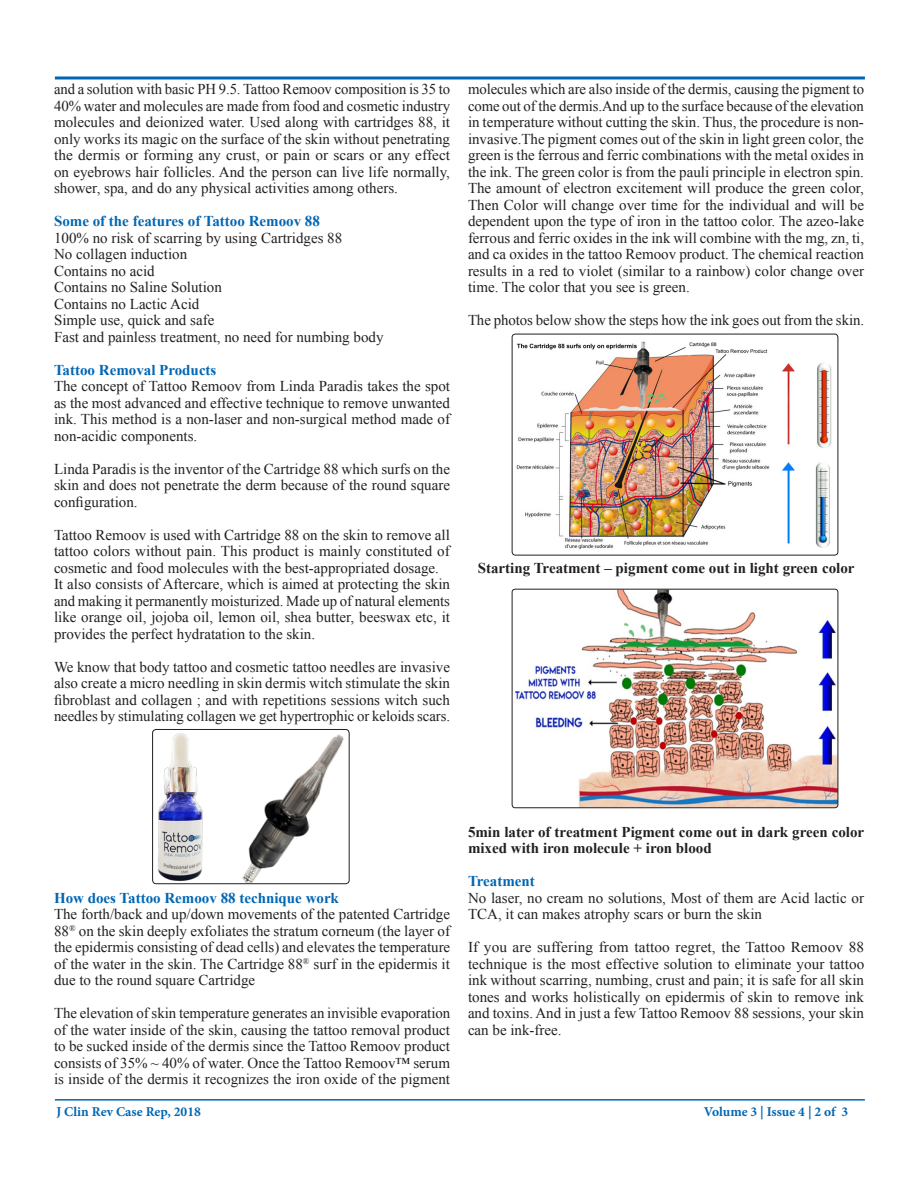
<style>
.page{position:relative;width:918px;height:1188px;background:#fff}
.page>*{position:absolute;margin:0;border:0;box-sizing:border-box;transform-origin:0 0}
.t1{font:15px/16.5px "Times New Roman";color:#231f20;text-align:justify}
.t2{font:700 15px/16.5px "Times New Roman";color:#231f20}
.t3{font:700 15px "Times New Roman";color:#0166b3}
.t4{font:700 13.5px "Minion Pro";color:#0166b3}
</style>
<div class="page">
<hr style="left:55px;top:1099px;width:810px;height:2px;background:#0166b3">
<svg style="left:54px;top:76px;width:811px;height:4px;background:#408cc5"></svg>
<img style="left:158px;top:733px;width:45px;height:148px">
<img style="left:238px;top:734px;width:111px;height:151px">
<img style="left:512px;top:341px;width:326px;height:214px">
<div style="left:512px;top:334px;width:326px;height:221px;border:1px solid #231f20;border-radius:3px"></div>
<img style="left:512px;top:589px;width:326px;height:219px">
<div style="left:512px;top:589px;width:326px;height:219px;border:1px solid #231f20;border-radius:3px"></div>
<div style="left:152px;top:729px;width:197px;height:155px;border:1px solid #231f20;border-radius:4px"></div>
<p class="t1" style="left:54px;top:81px;width:398px">and a solution with basic PH 9.5. Tattoo Remoov composition is 35 to 40% water and molecules are made from food and cosmetic industry molecules and deionized water. Used along with cartridges 88, it only works its magic on the surface of the skin without penetrating the dermis or forming any crust, or pain or scars or any effect on eyebrows hair follicles. And the person can live life normally, shower, spa, and do any physical activities among others.</p>
<p class="t3" style="left:54px;top:211px;width:267px">Some of the features of Tattoo Remoov 88</p>
<p class="t1" style="left:54px;top:229px;width:290px">100% no risk of scarring by using Cartridges 88</p>
<p class="t1" style="left:54px;top:246px;width:135px">No collagen induction</p>
<p class="t1" style="left:54px;top:262px;width:102px">Contains no acid</p>
<p class="t1" style="left:54px;top:279px;width:169px">Contains no Saline Solution</p>
<p class="t1" style="left:54px;top:295px;width:147px">Contains no Lactic Acid</p>
<p class="t1" style="left:54px;top:312px;width:162px">Simple use, quick and safe</p>
<p class="t1" style="left:54px;top:328px;width:331px">Fast and painless treatment, no need for numbing body</p>
<p class="t3" style="left:54px;top:359px;width:164px">Tattoo Removal Products</p>
<p class="t1" style="left:54px;top:378px;width:398px">The concept of Tattoo Remoov from Linda Paradis takes the spot as the most advanced and effective technique to remove unwanted ink. This method is a non-laser and non-surgical method made of non-acidic components.</p>
<p class="t1" style="left:54px;top:460px;width:398px">Linda Paradis is the inventor of the Cartridge 88 which surfs on the skin and does not penetrate the derm because of the round square configuration.</p>
<p class="t1" style="left:54px;top:526px;width:397px">Tattoo Remoov is used with Cartridge 88 on the skin to remove all tattoo colors without pain. This product is mainly constituted of cosmetic and food molecules with the best-appropriated dosage.</p>
<p class="t1" style="left:54px;top:576px;width:398px">It also consists of Aftercare, which is aimed at protecting the skin and making it permanently moisturized. Made up of natural elements like orange oil, jojoba oil, lemon oil, shea butter, beeswax etc, it provides the perfect hydratation to the skin.</p>
<p class="t1" style="left:54px;top:658px;width:398px">We know that body tattoo and cosmetic tattoo needles are invasive also create a micro needling in skin dermis witch stimulate the skin fibroblast and collagen ; and with repetitions sessions witch such needles by stimulating collagen we get hypertrophic or keloids scars.</p>
<p class="t1" style="left:468px;top:81px;width:398px">molecules which are also inside of the dermis, causing the pigment to come out of the dermis.And up to the surface because of the elevation in temperature without cutting the skin. Thus, the procedure is non&shy;invasive.The pigment comes out of the skin in light green color, the green is the ferrous and ferric combinations with the metal oxides in the ink. The green color is from the pauli principle in electron spin.<br>The amount of electron excitement will produce the green color, Then Color will change over time for the individual and will be dependent upon the type of iron in the tattoo color. The azeo-lake ferrous and ferric oxides in the ink will combine with the mg, zn, ti, and ca oxides in the tattoo Remoov product. The chemical reaction results in a red to violet (similar to a rainbow) color change over time. The color that you see is green.</p>
<p class="t1" style="left:468px;top:312px;width:398px">The photos below show the steps how the ink goes out from the skin.</p>
<p class="t2" style="left:478px;top:559px;width:378px">Starting Treatment – pigment come out in light green color</p>
<p class="t3" style="left:54px;top:887px;width:287px">How does Tattoo Remoov 88 technique work</p>
<p class="t1" style="left:54px;top:906px;width:398px">The forth/back and up/down movements of the patented Cartridge 88<sup>®</sup> on the skin deeply exfoliates the stratum corneum (the layer of the epidermis consisting of dead cells) and elevates the temperature of the water in the skin. The Cartridge 88<sup>®</sup> surf in the epidermis it due to the round square Cartridge</p>
<p class="t1" style="left:54px;top:1005px;width:398px">The elevation of skin temperature generates an invisible evaporation of the water inside of the skin, causing the tattoo removal product to be sucked inside of the dermis since the Tattoo Remoov product consists of 35% ~ 40% of water. Once the Tattoo Remoov™ serum is inside of the dermis it recognizes the iron oxide of the pigment</p>
<p class="t4" style="left:56px;top:1102px;width:146px">J Clin Rev Case Rep, 2018</p>
<p class="t2" style="left:468px;top:823px;width:398px">5min later of treatment Pigment come out in dark green color mixed with iron molecule + iron blood</p>
<p class="t3" style="left:468px;top:871px;width:68px">Treatment</p>
<p class="t1" style="left:468px;top:889px;width:398px">No laser, no cream no solutions, Most of them are Acid lactic or<br>TCA, it can makes atrophy scars or burn the skin</p>
<p class="t1" style="left:468px;top:939px;width:398px">If you are suffering from tattoo regret, the Tattoo Remoov 88 technique is the most effective solution to eliminate your tattoo ink without scarring, numbing, crust and pain; it is safe for all skin tones and works holistically on epidermis of skin to remove ink and toxins. And in just a few Tattoo Remoov 88 sessions, your skin can be ink-free.</p>
<p class="t4" style="left:704px;top:1102px;width:146px">Volume 3 | Issue 4 | 2 of 3</p>
</div>
